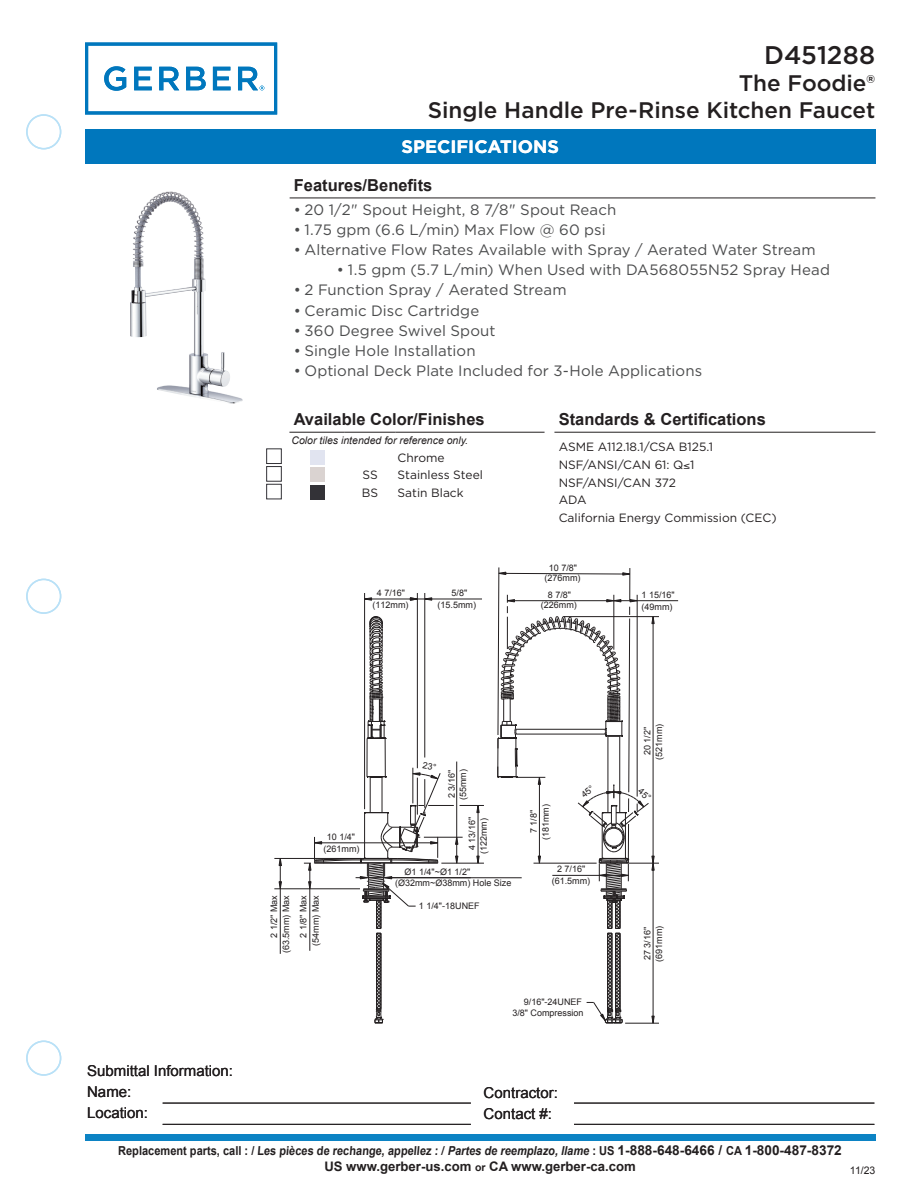
<style>
.page{position:relative;width:918px;height:1188px;background:#fff}
.page>*{position:absolute;margin:0;border:0;box-sizing:border-box;transform-origin:0 0}
.t1{font:500 25.5px "Gotham";color:#231f20}
.t2{font:500 22.5px/27px "Gotham";letter-spacing:-.005em;color:#231f20;text-align:right}
.t3{font:700 18px "Gotham";color:#fff}
.t4{font:700 16.5px "Arial";color:#231f20}
.t5{font:15px "Gotham";letter-spacing:.005em;color:#4b4c4d}
.t6{font:15px/21.3px "Arial";color:#231f20}
.t7{font:700 13.2px "Arial";color:#231f20}
.t8{font:700 12.3px "Arial";color:#231f20;scale:.89 1}
.t9{font:12px/17.9px "Gotham";color:#231f20}
.t10{font:italic 10.5px "Arial";color:#231f20}
.t11{font:10.5px "Arial";color:#231f20}
.t12{font:9px/12.1px "Arial";color:#231f20;text-align:center}
.s1{font-style:italic}
.s2{font-size:13.65px}
.s3{font-size:10.5px}
</style>
<div class="page">
<div style="left:26px;top:114px;width:35px;height:35px;border:2px solid #b9e1f7;border-radius:50%"></div>
<div style="left:26px;top:1041px;width:35px;height:35px;border:2px solid #b9e1f7;border-radius:50%"></div>
<div style="left:26px;top:579px;width:35px;height:35px;border:2px solid #b9e1f7;border-radius:50%"></div>
<div style="left:85px;top:1135px;width:790px;height:6px;background:#0c83c4"></div>
<svg style="left:85px;top:43px;width:192px;height:72px"></svg>
<div style="left:85px;top:130px;width:790px;height:34px;background:#0077bd"></div>
<hr style="left:163px;top:1103px;width:308px;height:1px;background:#231f20">
<hr style="left:574px;top:1103px;width:300px;height:1px;background:#231f20">
<hr style="left:163px;top:1124px;width:308px;height:1px;background:#231f20">
<hr style="left:574px;top:1124px;width:300px;height:1px;background:#231f20">
<hr style="left:290px;top:198px;width:585px;height:1px;background:#231f20">
<hr style="left:289px;top:432px;width:56px;height:1px;background:#231f20">
<hr style="left:345px;top:432px;width:50px;height:1px;background:#231f20">
<hr style="left:395px;top:432px;width:150px;height:1px;background:#231f20">
<hr style="left:554px;top:432px;width:321px;height:1px;background:#231f20">
<div style="left:266px;top:448px;width:16px;height:16px;border:1px solid #333237"></div>
<div style="left:310px;top:450px;width:14px;height:15px;background:#e1e4f0"></div>
<div style="left:266px;top:466px;width:16px;height:16px;border:1px solid #333237"></div>
<div style="left:310px;top:468px;width:14px;height:14px;background:#dad3d1"></div>
<div style="left:266px;top:484px;width:16px;height:15px;border:1px solid #333237"></div>
<div style="left:310px;top:485px;width:14px;height:15px;background:#333237"></div>
<svg style="left:424px;top:597px;width:8px;height:4px"></svg>
<svg style="left:279px;top:859px;width:3px;height:7px"></svg>
<svg style="left:279px;top:881px;width:3px;height:8px"></svg>
<svg style="left:365px;top:597px;width:7px;height:4px"></svg>
<svg style="left:410px;top:597px;width:7px;height:4px"></svg>
<hr style="left:274px;top:889px;width:86px;height:1px;background:#231f20">
<hr style="left:376px;top:877px;width:146px;height:1px;background:#231f20">
<hr style="left:274px;top:858px;width:87px;height:1px;background:#231f20">
<hr style="left:280px;top:858px;width:1px;height:96px;background:#231f20">
<hr style="left:364px;top:593px;width:1px;height:216px;background:#231f20">
<hr style="left:417px;top:593px;width:1px;height:175px;background:#231f20">
<hr style="left:425px;top:593px;width:1px;height:165px;background:#231f20">
<hr style="left:365px;top:599px;width:117px;height:1px;background:#231f20">
<hr style="left:625px;top:1023px;width:34px;height:1px;background:#231f20">
<hr style="left:629px;top:863px;width:30px;height:1px;background:#231f20">
<hr style="left:563px;top:616px;width:96px;height:1px;background:#231f20">
<hr style="left:507px;top:600px;width:171px;height:1px;background:#231f20">
<hr style="left:367px;top:738px;width:1px;height:39px;background:#231f20">
<hr style="left:385px;top:738px;width:1px;height:39px;background:#231f20">
<svg style="left:367px;top:616px;width:19px;height:123px"></svg>
<img style="left:130px;top:191px;width:112px;height:212px">
<svg style="left:498px;top:567px;width:157px;height:457px"></svg>
<svg style="left:304px;top:762px;width:180px;height:262px"></svg>
<h1 class="t1" style="left:764px;top:38px;width:113px">D451288</h1>
<h2 class="t2" style="left:428px;top:69px;width:449px">The Foodie®<br>Single Handle Pre-Rinse Kitchen Faucet</h2>
<p class="t3" style="left:402px;top:135px;width:159px">SPECIFICATIONS</p>
<p class="t4" style="left:294px;top:174px;width:140px">Features/Benefits</p>
<p class="t5" style="left:294px;top:200px;width:324px">• 20 1/2" Spout Height, 8 7/8" Spout Reach</p>
<p class="t5" style="left:294px;top:220px;width:313px">• 1.75 gpm (6.6 L/min) Max Flow @ 60 psi</p>
<p class="t5" style="left:294px;top:240px;width:523px">• Alternative Flow Rates Available with Spray / Aerated Water Stream</p>
<p class="t5" style="left:337px;top:260px;width:495px">• 1.5 gpm (5.7 L/min) When Used with DA568055N52 Spray Head</p>
<p class="t5" style="left:294px;top:281px;width:274px">• 2 Function Spray / Aerated Stream</p>
<p class="t5" style="left:294px;top:301px;width:187px">• Ceramic Disc Cartridge</p>
<p class="t5" style="left:294px;top:321px;width:203px">• 360 Degree Swivel Spout</p>
<p class="t5" style="left:294px;top:341px;width:183px">• Single Hole Installation</p>
<p class="t5" style="left:294px;top:361px;width:410px">• Optional Deck Plate Included for 3-Hole Applications</p>
<p class="t4" style="left:294px;top:408px;width:193px">Available Color/Finishes</p>
<p class="t4" style="left:559px;top:408px;width:209px">Standards &amp; Certifications</p>
<p class="t10" style="left:292px;top:434px;width:178px">Color tiles intended for reference only.</p>
<p class="t9" style="left:559px;top:438px;width:219px">ASME A112.18.1/CSA B125.1<br>NSF/ANSI/CAN 61: Q≤1<br>NSF/ANSI/CAN 372<br>ADA<br>California Energy Commission (CEC)</p>
<p class="t9" style="left:398px;top:448px;width:49px">Chrome</p>
<p class="t9" style="left:363px;top:466px;width:17px">SS</p>
<p class="t9" style="left:398px;top:466px;width:87px">Stainless Steel</p>
<p class="t9" style="left:362px;top:484px;width:18px">BS</p>
<p class="t9" style="left:398px;top:484px;width:68px">Satin Black</p>
<p class="t12" style="left:373px;top:587px;width:37px">4 7/16" (112mm)</p>
<p class="t12" style="left:438px;top:587px;width:40px">5/8" (15.5mm)</p>
<p class="t12" style="left:545px;top:562px;width:37px;line-height:10.6px">10 7/8" (276mm)</p>
<p class="t12" style="left:541px;top:589px;width:38px;line-height:10.6px">8 7/8" (226mm)</p>
<p class="t12" style="left:642px;top:589px;width:35px;text-align:left">1 15/16" (49mm)</p>
<p class="t12" style="left:324px;top:831px;width:37px;line-height:11.7px">10 1/4" (261mm)</p>
<p class="t12" style="left:268px;top:953px;width:60px;text-align:right;rotate:-90deg">2 1/2" Max (63.5mm) Max</p>
<p class="t12" style="left:298px;top:946px;width:52px;text-align:right;rotate:-90deg">2 1/8" Max (54mm) Max</p>
<p class="t12" style="left:446px;top:800px;width:32px;line-height:11.2px;text-align:left;rotate:-90deg">2 3/16" (55mm)</p>
<p class="t12" style="left:466px;top:854px;width:39px;line-height:11.7px;rotate:-90deg">4 13/16" (122mm)</p>
<p class="t12" style="left:395px;top:866px;width:118px;line-height:11.6px;text-align:left;text-indent:9px">Ø1 1/4"~Ø1 1/2" (Ø32mm~Ø38mm) Hole Size</p>
<p class="t12" style="left:419px;top:899px;width:62px">1 1/4"-18UNEF</p>
<p class="t12" style="left:528px;top:840px;width:38px;rotate:-90deg">7 1/8" (181mm)</p>
<p class="t12" style="left:552px;top:863px;width:40px">2 7/16" (61.5mm)</p>
<p class="t12" style="left:512px;top:996px;width:73px;line-height:10.6px;text-align:right">9/16"-24UNEF<br>3/8" Compression</p>
<p class="t12" style="left:642px;top:760px;width:38px;line-height:11.6px;rotate:-90deg">20 1/2" (521mm)</p>
<p class="t12" style="left:642px;top:962px;width:37px;line-height:11.6px;text-align:left;rotate:-90deg">27 3/16" (691mm)</p>
<p class="t6" style="left:87px;top:1060px;width:147px">Submittal Information:<br>Name:</p>
<p class="t6" style="left:484px;top:1082px;width:76px">Contractor:</p>
<p class="t6" style="left:87px;top:1102px;width:62px">Location:</p>
<p class="t6" style="left:484px;top:1103px;width:70px">Contact #:</p>
<p class="t8" style="left:118px;top:1143px;width:815px">Replacement parts, call : / Les pièces de rechange, appellez : / <span class="s1">Partes de reemplazo, llame</span> : US <span class="s2">1-888-648-6466 /</span> CA <span class="s2">1-800-487-8372</span></p>
<p class="t7" style="left:324px;top:1158px;width:313px">US www.gerber-us.com <span class="s3">or</span> CA www.gerber-ca.com</p>
<p class="t11" style="left:850px;top:1163px;width:27px">11/23</p>
</div>
